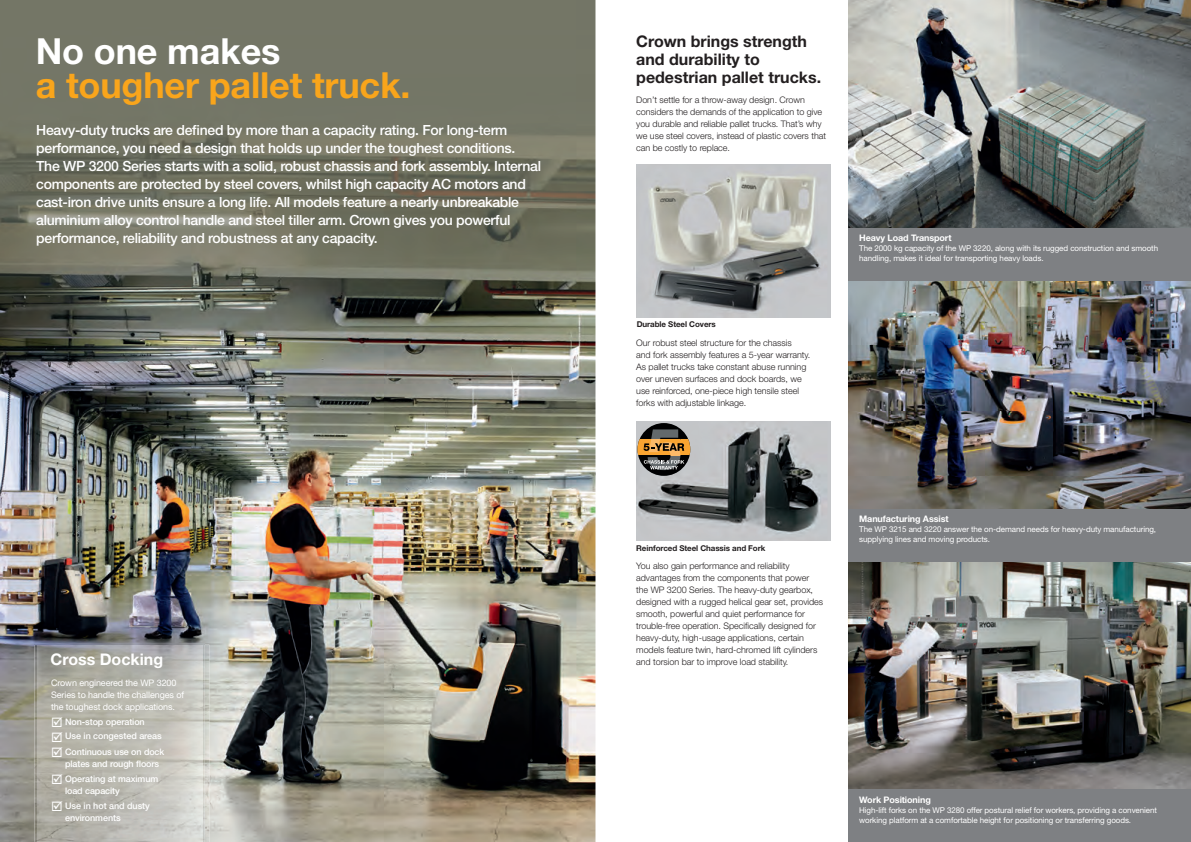
<style>
.page{position:relative;width:1191px;height:842px;background:#fff}
.page>*{position:absolute;margin:0;border:0;box-sizing:border-box;transform-origin:0 0}
.t1{font:700 36px "Helvetica Neue LT Std";letter-spacing:-.005em;color:#f9a51b}
.t2{font:700 36px "Helvetica Neue LT Std";letter-spacing:-.005em;color:#fff}
.t3{font:700 16px/18px "Helvetica Neue LT Std";color:#231f20}
.t4{font:700 16px "Helvetica Neue LT Std";color:#fff}
.t5{font:500 14px/18px "Helvetica Neue LT Std";letter-spacing:-.02em;color:#fff}
.t6{font:300 9px/12px "Helvetica Neue LT Std";letter-spacing:-.005em;color:#231f20}
.t7{font:500 9px/12px "Helvetica Neue LT Std";letter-spacing:-.01em;color:#fff}
.t8{font:9px/12px "Helvetica Neue LT Std";letter-spacing:-.01em;color:#fff}
.t9{font:700 9px "Helvetica Neue LT Std";letter-spacing:-.01em;color:#fff}
.t10{font:8px/10px "Helvetica Neue LT Std";letter-spacing:-.01em;color:#fff}
.t11{font:700 8px "Helvetica Neue LT Std";letter-spacing:-.01em;color:#231f20}
</style>
<div class="page">
<img style="left:0;top:0;width:595px;height:842px">
<img style="left:848px;top:0;width:343px;height:228px">
<img style="left:848px;top:280px;width:343px;height:229px">
<img style="left:848px;top:561px;width:343px;height:229px">
<div style="left:848px;top:228px;width:343px;height:52px;background:#7e8083"></div>
<div style="left:848px;top:509px;width:343px;height:52px;background:#7e8083"></div>
<div style="left:848px;top:790px;width:343px;height:52px;background:#7e8083"></div>
<img style="left:205px;top:645px;width:4px;height:197px">
<img style="left:35px;top:643px;width:170px;height:199px">
<img style="left:37px;top:646px;width:165px;height:196px">
<img style="left:636px;top:164px;width:194px;height:153px">
<img style="left:636px;top:422px;width:194px;height:119px">
<img style="left:637px;top:423px;width:53px;height:16px">
<div style="left:637px;top:423px;width:53px;height:53px;background:#000001;border-radius:50%"></div>
<div style="left:637px;top:439px;width:53px;height:16px;background:#f9a431"></div>
<img style="left:651px;top:429px;width:28px;height:10px">
<svg style="left:643px;top:439px;width:41px;height:32px"></svg>
<h1 class="t2" style="left:36px;top:29px;width:246px">No one makes</h1>
<h1 class="t1" style="left:36px;top:62px;width:376px">a tougher pallet truck.</h1>
<p class="t5" style="left:36px;top:121px;width:506px">Heavy-duty trucks are defined by more than a capacity rating. For long-term performance, you need a design that holds up under the toughest conditions.<br>The WP 3200 Series starts with a solid, robust chassis and fork assembly. Internal components are protected by steel covers, whilst high capacity AC motors and cast-iron drive units ensure a long life. All models feature a nearly unbreakable aluminium alloy control handle and steel tiller arm. Crown gives you powerful performance, reliability and robustness at any capacity.</p>
<h2 class="t4" style="left:51px;top:649px;width:114px">Cross Docking</h2>
<p class="t8" style="left:51px;top:677px;width:135px">Crown engineered the WP 3200<br>Series to handle the challenges of the toughest dock applications.</p>
<p class="t7" style="left:51px;top:716px;width:95px">☑ Non-stop operation</p>
<p class="t7" style="left:51px;top:730px;width:112px">☑ Use in congested areas</p>
<p class="t7" style="left:65px;top:746px;width:101px;text-indent:-14px">☑ Continuous use on dock plates and rough floors</p>
<p class="t7" style="left:65px;top:773px;width:95px;text-indent:-14px">☑ Operating at maximum load capacity</p>
<p class="t7" style="left:65px;top:800px;width:86px;text-indent:-14px">☑ Use in hot and dusty environments</p>
<h2 class="t3" style="left:636px;top:32px;width:186px">Crown brings strength and durability to pedestrian pallet trucks.</h2>
<p class="t6" style="left:636px;top:94px;width:191px">Don’t settle for a throw-away design. Crown considers the demands of the application to give you durable and reliable pallet trucks. That’s why we use steel covers, instead of plastic covers that can be costly to replace.</p>
<p class="t11" style="left:637px;top:319px;width:81px">Durable Steel Covers</p>
<p class="t6" style="left:636px;top:337px;width:176px">Our robust steel structure for the chassis<br>and fork assembly features a 5-year warranty.<br>As pallet trucks take constant abuse running over uneven surfaces and dock boards, we use reinforced, one-piece high tensile steel forks with adjustable linkage.</p>
<p class="t9" style="left:859px;top:233px;width:94px">Heavy Load Transport</p>
<p class="t10" style="left:859px;top:243px;width:300px">The 2000 kg capacity of the WP 3220, along with its rugged construction and smooth handling, makes it ideal for transporting heavy loads.</p>
<p class="t11" style="left:636px;top:543px;width:131px">Reinforced Steel Chassis and Fork</p>
<p class="t6" style="left:636px;top:560px;width:188px">You also gain performance and reliability advantages from the components that power the WP 3200 Series. The heavy-duty gearbox, designed with a rugged helical gear set, provides smooth, powerful and quiet performance for trouble-free operation. Specifically designed for heavy-duty, high-usage applications, certain models feature twin, hard-chromed lift cylinders and torsion bar to improve load stability.</p>
<p class="t9" style="left:859px;top:514px;width:91px">Manufacturing Assist</p>
<p class="t10" style="left:859px;top:524px;width:298px">The WP 3215 and 3220 answer the on-demand needs for heavy-duty manufacturing, supplying lines and moving products.</p>
<p class="t9" style="left:859px;top:794px;width:73px">Work Positioning</p>
<p class="t10" style="left:859px;top:805px;width:299px">High-lift forks on the WP 3280 offer postural relief for workers, providing a convenient working platform at a comfortable height for positioning or transferring goods.</p>
</div>
